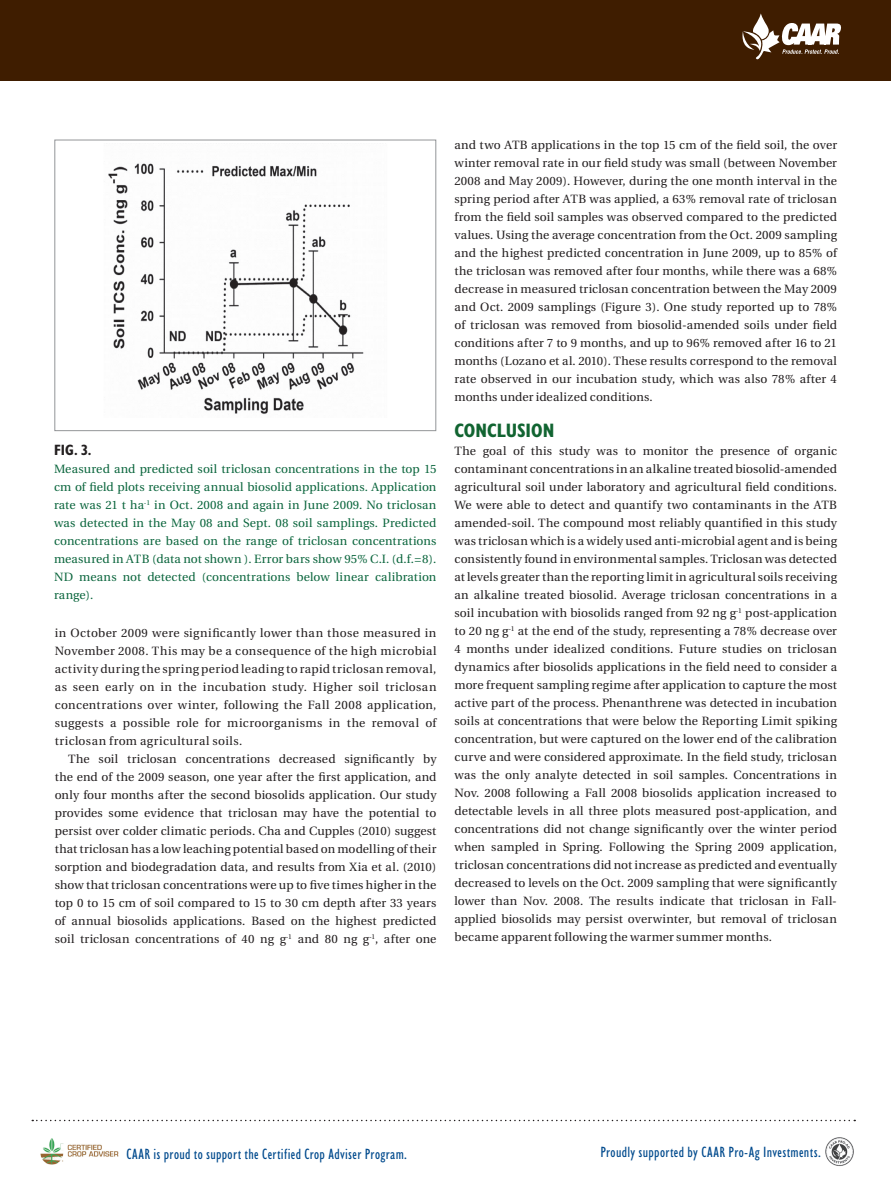
<style>
.page{position:relative;width:891px;height:1188px;background:#fff}
.page>*{position:absolute;margin:0;border:0;box-sizing:border-box;transform-origin:0 0}
.NEW_SUBHEAD{font:700 condensed 19.5px "Humanist 521 BT";color:#116431}
._2014_Eyebrow{font:condensed 15px "Humanist 521 BT";letter-spacing:.02em;color:#004a8d}
.NEW_SUBHEAD-2{font:700 condensed 15px "Humanist 521 BT";color:#231f20}
.NEW_BODYCOPY{font:12px/18px "Utopia";letter-spacing:.015em;color:#231f20;text-align:justify}
.NEW_BODYCOPY-2{font:12px/18px "Utopia";letter-spacing:.01em;color:#0c663e;text-align:justify}
</style>
<div class="page">
<div style="left:0;top:0;width:891px;height:81px;background:#3f1d00"></div>
<svg style="left:32px;top:1120px;width:823px;height:1px"></svg>
<svg style="left:742px;top:13px;width:99px;height:47px"></svg>
<img style="left:825px;top:1137px;width:29px;height:29px">
<img style="left:40px;top:1138px;width:79px;height:26px">
<img style="left:108px;top:163px;width:256px;height:251px">
<div style="left:55px;top:140px;width:381px;height:291px;border:1px solid #939598"></div>
<p class="NEW_SUBHEAD-2" style="left:54px;top:440px;width:39px">FIG. 3.</p>
<p class="NEW_BODYCOPY-2" style="left:54px;top:460px;width:384px">Measured and predicted soil triclosan concentrations in the top 15 cm of field plots receiving annual biosolid applications. Application rate was 21 t ha<sup>-1</sup> in Oct. 2008 and again in June 2009. No triclosan was detected in the May 08 and Sept. 08 soil samplings. Predicted concentrations are based on the range of triclosan concentrations measured in ATB (data not shown ). Error bars show 95% C.I. (d.f.=8).<br>ND means not detected (concentrations below linear calibration range).</p>
<p class="NEW_BODYCOPY" style="left:55px;top:624px;width:383px">in October 2009 were significantly lower than those measured in November 2008. This may be a consequence of the high microbial activity during the spring period leading to rapid triclosan removal, as seen early on in the incubation study. Higher soil triclosan concentrations over winter, following the Fall 2008 application, suggests a possible role for microorganisms in the removal of triclosan from agricultural soils.</p>
<p class="NEW_BODYCOPY" style="left:55px;top:750px;width:383px;text-indent:14px">The soil triclosan concentrations decreased significantly by the end of the 2009 season, one year after the first application, and only four months after the second biosolids application. Our study provides some evidence that triclosan may have the potential to persist over colder climatic periods. Cha and Cupples (2010) suggest that triclosan has a low leaching potential based on modelling of their sorption and biodegradation data, and results from Xia et al. (2010) show that triclosan concentrations were up to five times higher in the top 0 to 15 cm of soil compared to 15 to 30 cm depth after 33 years of annual biosolids applications. Based on the highest predicted soil triclosan concentrations of 40 ng g<sup>-1</sup> and 80 ng g<sup>-1</sup>, after one</p>
<p class="NEW_BODYCOPY" style="left:454px;top:137px;width:384px">and two ATB applications in the top 15 cm of the field soil, the over winter removal rate in our field study was small (between November 2008 and May 2009). However, during the one month interval in the spring period after ATB was applied, a 63% removal rate of triclosan from the field soil samples was observed compared to the predicted values. Using the average concentration from the Oct. 2009 sampling and the highest predicted concentration in June 2009, up to 85% of the triclosan was removed after four months, while there was a 68% decrease in measured triclosan concentration between the May 2009 and Oct. 2009 samplings (Figure 3). One study reported up to 78% of triclosan was removed from biosolid-amended soils under field conditions after 7 to 9 months, and up to 96% removed after 16 to 21 months (Lozano et al. 2010). These results correspond to the removal rate observed in our incubation study, which was also 78% after 4 months under idealized conditions.</p>
<p class="NEW_SUBHEAD" style="left:454px;top:419px;width:101px">CONCLUSION</p>
<p class="NEW_BODYCOPY" style="left:454px;top:443px;width:384px">The goal of this study was to monitor the presence of organic contaminant concentrations in an alkaline treated biosolid-amended agricultural soil under laboratory and agricultural field conditions.<br>We were able to detect and quantify two contaminants in the ATB amended-soil. The compound most reliably quantified in this study was triclosan which is a widely used anti-microbial agent and is being consistently found in environmental samples. Triclosan was detected at levels greater than the reporting limit in agricultural soils receiving an alkaline treated biosolid. Average triclosan concentrations in a soil incubation with biosolids ranged from 92 ng g<sup>-1</sup> post-application to 20 ng g<sup>-1</sup> at the end of the study, representing a 78% decrease over 4 months under idealized conditions. Future studies on triclosan dynamics after biosolids applications in the field need to consider a more frequent sampling regime after application to capture the most active part of the process. Phenanthrene was detected in incubation soils at concentrations that were below the Reporting Limit spiking concentration, but were captured on the lower end of the calibration curve and were considered approximate. In the field study, triclosan was the only analyte detected in soil samples. Concentrations in Nov. 2008 following a Fall 2008 biosolids application increased to detectable levels in all three plots measured post-application, and concentrations did not change significantly over the winter period when sampled in Spring. Following the Spring 2009 application, triclosan concentrations did not increase as predicted and eventually decreased to levels on the Oct. 2009 sampling that were significantly lower than Nov. 2008. The results indicate that triclosan in Fall&shy;applied biosolids may persist overwinter, but removal of triclosan became apparent following the warmer summer months.</p>
<p class="_2014_Eyebrow" style="left:126px;top:1145px;width:282px">CAAR is proud to support the Certified Crop Adviser Program.</p>
<p class="_2014_Eyebrow" style="left:600px;top:1144px;width:222px">Proudly supported by CAAR Pro-Ag Investments.</p>
</div>
